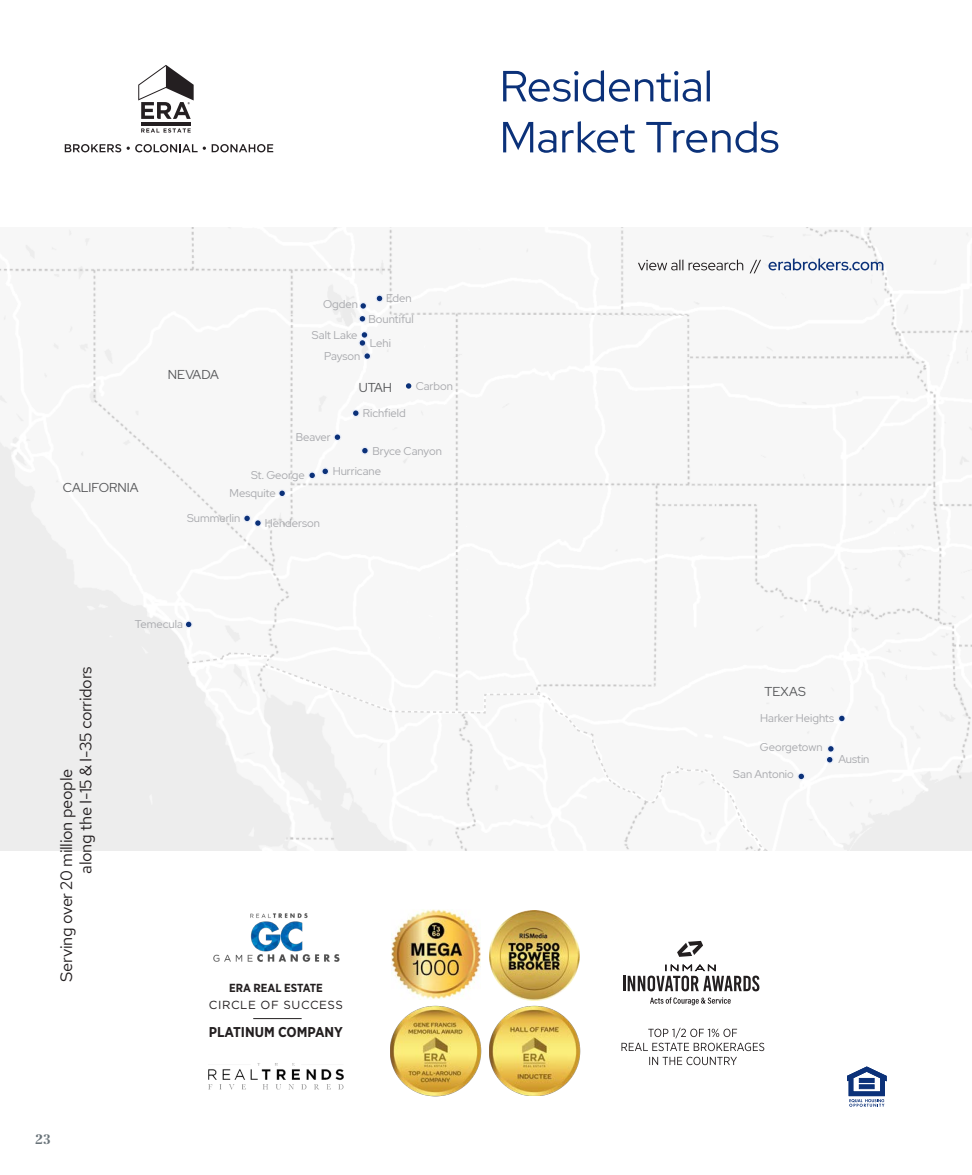
<style>
.page{position:relative;width:972px;height:1175px;background:#fff}
.page>*{position:absolute;margin:0;border:0;box-sizing:border-box;transform-origin:0 0}
.Photo_Tag{font:16.5px "Red Hat Text";letter-spacing:-.02em;color:#231f20}
.t1{font:700 14.25px "Gotham Narrow";color:#231f20}
.t2{font:700 13.5px "Centennial LT Std";color:#697379}
.t3{font:12.9px "Red Hat Display";color:#57585a}
.t4{font:11.7px "Gotham";letter-spacing:.05em;color:#231f20}
.t5{font:700 11.7px "Gotham Narrow";color:#231f20}
.t6{font:11.25px/18.5px "Red Hat Display";color:#a8a9ad}
</style>
<div class="page">
<img style="left:0;top:227px;width:972px;height:623px">
<svg style="left:185px;top:652px;width:593px;height:198px"></svg>
<svg style="left:376px;top:294px;width:8px;height:8px"></svg>
<svg style="left:377px;top:296px;width:5px;height:5px"></svg>
<svg style="left:359px;top:302px;width:8px;height:8px"></svg>
<svg style="left:361px;top:303px;width:5px;height:6px"></svg>
<svg style="left:358px;top:315px;width:8px;height:8px"></svg>
<svg style="left:360px;top:316px;width:5px;height:5px"></svg>
<svg style="left:358px;top:339px;width:8px;height:8px"></svg>
<svg style="left:360px;top:332px;width:7px;height:14px"></svg>
<svg style="left:363px;top:352px;width:8px;height:8px"></svg>
<svg style="left:365px;top:353px;width:5px;height:6px"></svg>
<div style="left:352px;top:409px;width:8px;height:8px;background:#edf0f6;border-radius:50%"></div>
<svg style="left:353px;top:410px;width:6px;height:6px"></svg>
<svg style="left:333px;top:433px;width:8px;height:8px"></svg>
<svg style="left:335px;top:434px;width:5px;height:6px"></svg>
<div style="left:361px;top:446px;width:8px;height:8px;background:#e8ecf6;border-radius:50%"></div>
<svg style="left:362px;top:448px;width:6px;height:5px"></svg>
<svg style="left:321px;top:467px;width:8px;height:8px"></svg>
<svg style="left:323px;top:468px;width:5px;height:6px"></svg>
<svg style="left:308px;top:471px;width:8px;height:8px"></svg>
<svg style="left:309px;top:472px;width:6px;height:6px"></svg>
<div style="left:278px;top:489px;width:8px;height:8px;background:#edeff6;border-radius:50%"></div>
<svg style="left:279px;top:490px;width:6px;height:6px"></svg>
<div style="left:243px;top:514px;width:8px;height:8px;background:#eef0f6;border-radius:50%"></div>
<div style="left:254px;top:519px;width:8px;height:8px;background:#ebeef6;border-radius:50%"></div>
<svg style="left:244px;top:515px;width:17px;height:11px"></svg>
<svg style="left:185px;top:620px;width:8px;height:8px"></svg>
<svg style="left:186px;top:621px;width:5px;height:6px"></svg>
<svg style="left:838px;top:714px;width:8px;height:8px"></svg>
<svg style="left:839px;top:715px;width:6px;height:6px"></svg>
<svg style="left:827px;top:745px;width:8px;height:8px"></svg>
<svg style="left:828px;top:746px;width:6px;height:5px"></svg>
<svg style="left:826px;top:755px;width:8px;height:8px"></svg>
<svg style="left:827px;top:757px;width:5px;height:5px"></svg>
<svg style="left:797px;top:772px;width:8px;height:8px"></svg>
<svg style="left:799px;top:773px;width:5px;height:6px"></svg>
<svg style="left:406px;top:383px;width:5px;height:6px"></svg>
<svg style="left:503px;top:121px;width:275px;height:32px"></svg>
<svg style="left:503px;top:70px;width:207px;height:32px"></svg>
<svg style="left:141px;top:128px;width:50px;height:5px"></svg>
<hr style="left:141px;top:122px;width:50px;height:3px;background:#241f21">
<svg style="left:138px;top:65px;width:56px;height:54px"></svg>
<svg style="left:65px;top:144px;width:56px;height:8px"></svg>
<svg style="left:127px;top:144px;width:79px;height:8px"></svg>
<svg style="left:212px;top:144px;width:61px;height:8px"></svg>
<svg style="left:769px;top:258px;width:114px;height:12px"></svg>
<svg style="left:638px;top:259px;width:123px;height:14px"></svg>
<svg style="left:847px;top:1067px;width:39px;height:39px"></svg>
<img style="left:489px;top:1006px;width:91px;height:89px">
<img style="left:490px;top:911px;width:90px;height:89px">
<img style="left:390px;top:1006px;width:92px;height:90px">
<img style="left:391px;top:910px;width:90px;height:89px">
<svg style="left:623px;top:964px;width:136px;height:27px"></svg>
<svg style="left:650px;top:997px;width:81px;height:8px"></svg>
<svg style="left:677px;top:940px;width:26px;height:16px"></svg>
<svg style="left:621px;top:1027px;width:143px;height:38px"></svg>
<img style="left:208px;top:1063px;width:136px;height:27px">
<hr style="left:253px;top:1018px;width:49px;height:1px;background:#231f20">
<img style="left:213px;top:913px;width:127px;height:49px">
<p class="t6" style="left:323px;top:295px;width:36px">Ogden</p>
<p class="t6" style="left:368px;top:288px;width:47px;line-height:20.4px;text-align:right">Eden<br>Bountiful</p>
<p class="t3" style="left:63px;top:478px;width:77px">CALIFORNIA</p>
<p class="t3" style="left:168px;top:366px;width:52px">NEVADA</p>
<p class="t6" style="left:312px;top:325px;width:47px">Salt Lake</p>
<p class="t6" style="left:370px;top:333px;width:23px">Lehi</p>
<p class="t6" style="left:324px;top:346px;width:38px">Payson</p>
<p class="t3" style="left:359px;top:379px;width:35px">UTAH</p>
<p class="t6" style="left:296px;top:428px;width:36px">Beaver</p>
<p class="t6" style="left:363px;top:404px;width:44px">Richfield</p>
<p class="t6" style="left:416px;top:376px;width:39px">Carbon</p>
<p class="t6" style="left:372px;top:441px;width:71px">Bryce Canyon</p>
<p class="t6" style="left:230px;top:465px;width:77px;text-indent:22px">St. George<br>Mesquite</p>
<p class="t6" style="left:187px;top:509px;width:55px">Summerlin</p>
<p class="t6" style="left:265px;top:513px;width:57px">Henderson</p>
<p class="t6" style="left:333px;top:462px;width:50px">Hurricane</p>
<p class="Photo_Tag" style="left:75px;top:873px;width:209px;rotate:-90deg">along the I-15 &amp; I-35 corridors</p>
<p class="Photo_Tag" style="left:55px;top:981px;width:214px;rotate:-90deg">Serving over 20 million people</p>
<p class="t6" style="left:135px;top:615px;width:50px">Temecula</p>
<p class="t5" style="left:229px;top:980px;width:95px">ERA REAL ESTATE</p>
<p class="t4" style="left:209px;top:997px;width:136px">CIRCLE OF SUCCESS</p>
<p class="t1" style="left:209px;top:1023px;width:136px">PLATINUM COMPANY</p>
<p class="t2" style="left:35px;top:1131px;width:17px">23</p>
<p class="t3" style="left:765px;top:682px;width:43px">TEXAS</p>
<p class="t6" style="left:760px;top:709px;width:75px">Harker Heights</p>
<p class="t6" style="left:760px;top:738px;width:64px">Georgetown</p>
<p class="t6" style="left:733px;top:765px;width:62px">San Antonio</p>
<p class="t6" style="left:838px;top:749px;width:33px">Austin</p>
</div>
